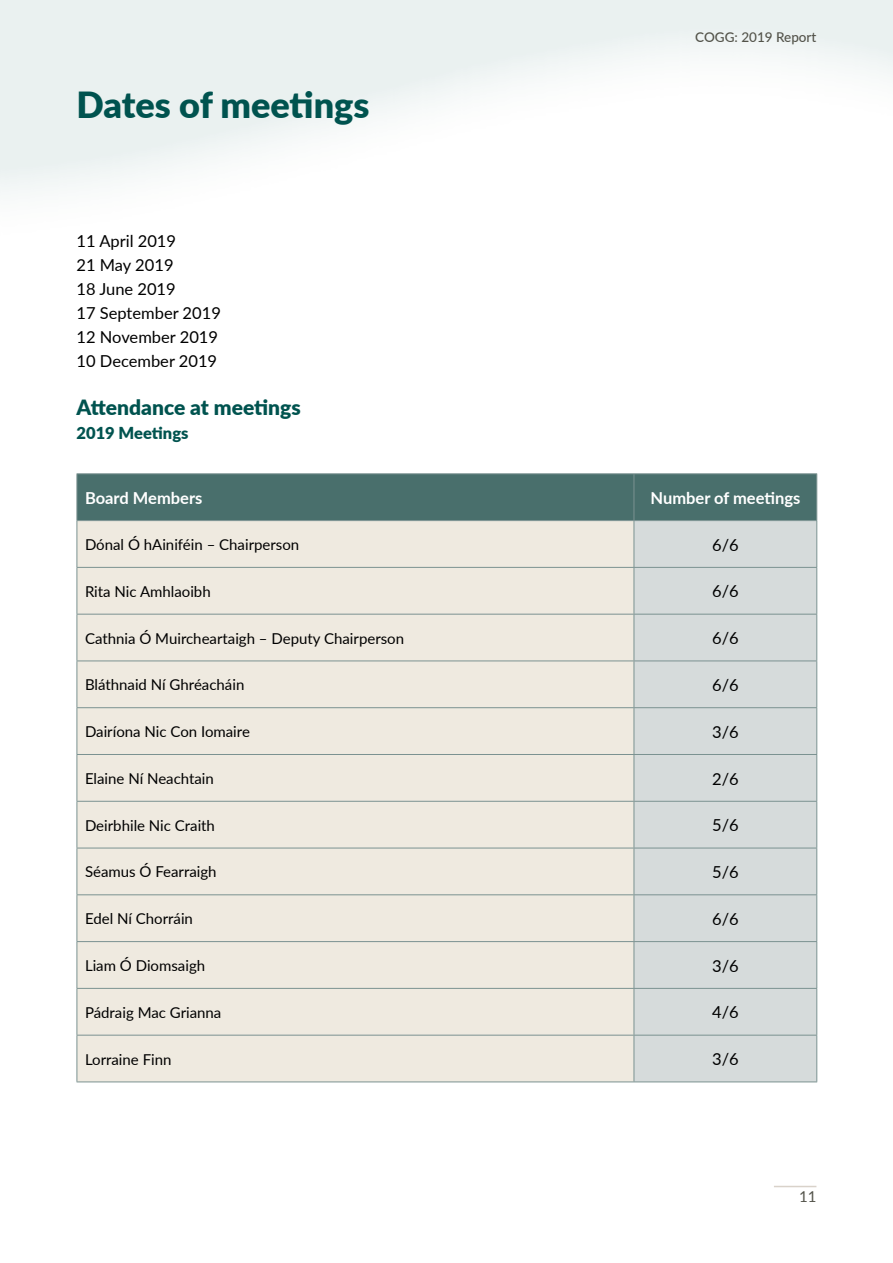
<style>
.page{position:relative;width:893px;height:1263px;background:#fff}
.page>*{position:absolute;margin:0;border:0;box-sizing:border-box;transform-origin:0 0}
.t1{font:900 36px "Lato";letter-spacing:-.005em;color:#00534f}
.t2{font:900 21px "Lato";color:#00534f}
.t3{font:16.5px/24px "Lato";color:#000}
.t4{font:700 16.5px "Lato";color:#fff}
.t5{font:900 16.5px "Lato";color:#00534f}
.t6{font:15px "Lato";color:#000}
.t7{font:15px "Lato";color:#53534a}
.t8{font:500 13.5px "Lato";color:#53534a}
</style>
<div class="page">
<hr style="left:774px;top:1186px;width:42px;height:1px;background:#d9d2ca">
<div style="left:78px;top:474px;width:738px;height:46px;background:#496f6c"></div>
<div style="left:78px;top:521px;width:556px;height:560px;background:#efeae0"></div>
<div style="left:635px;top:521px;width:181px;height:560px;background:#d6dbdb"></div>
<hr style="left:77px;top:521px;width:1px;height:46px;background:#7b9291">
<hr style="left:77px;top:567px;width:557px;height:1px;background:#7b9291">
<hr style="left:77px;top:568px;width:1px;height:46px;background:#7b9291">
<hr style="left:77px;top:614px;width:557px;height:1px;background:#7b9291">
<hr style="left:77px;top:614px;width:1px;height:46px;background:#7b9291">
<hr style="left:77px;top:660px;width:557px;height:1px;background:#7b9291">
<hr style="left:77px;top:661px;width:1px;height:46px;background:#7b9291">
<hr style="left:77px;top:707px;width:557px;height:1px;background:#7b9291">
<hr style="left:77px;top:708px;width:1px;height:46px;background:#7b9291">
<hr style="left:77px;top:754px;width:557px;height:1px;background:#7b9291">
<hr style="left:77px;top:755px;width:1px;height:46px;background:#7b9291">
<hr style="left:77px;top:801px;width:557px;height:1px;background:#7b9291">
<hr style="left:77px;top:802px;width:1px;height:46px;background:#7b9291">
<hr style="left:77px;top:848px;width:557px;height:1px;background:#7b9291">
<hr style="left:77px;top:848px;width:1px;height:46px;background:#7b9291">
<hr style="left:77px;top:894px;width:557px;height:1px;background:#7b9291">
<hr style="left:77px;top:895px;width:1px;height:46px;background:#7b9291">
<hr style="left:77px;top:941px;width:557px;height:1px;background:#7b9291">
<hr style="left:77px;top:942px;width:1px;height:46px;background:#7b9291">
<hr style="left:77px;top:988px;width:557px;height:1px;background:#7b9291">
<hr style="left:77px;top:989px;width:1px;height:46px;background:#7b9291">
<hr style="left:77px;top:1035px;width:557px;height:1px;background:#7b9291">
<hr style="left:77px;top:1035px;width:1px;height:46px;background:#7b9291">
<hr style="left:77px;top:1081px;width:557px;height:1px;background:#7b9291">
<hr style="left:77px;top:473px;width:557px;height:1px;background:#7b9291">
<hr style="left:77px;top:474px;width:1px;height:46px;background:#7b9291">
<hr style="left:77px;top:520px;width:557px;height:1px;background:#7b9291">
<hr style="left:634px;top:473px;width:183px;height:1px;background:#7b9291">
<hr style="left:634px;top:474px;width:1px;height:46px;background:#7b9291">
<hr style="left:816px;top:474px;width:1px;height:46px;background:#7b9291">
<hr style="left:634px;top:520px;width:183px;height:1px;background:#7b9291">
<hr style="left:634px;top:521px;width:1px;height:46px;background:#7b9291">
<hr style="left:816px;top:521px;width:1px;height:46px;background:#7b9291">
<hr style="left:634px;top:567px;width:183px;height:1px;background:#7b9291">
<hr style="left:634px;top:568px;width:1px;height:46px;background:#7b9291">
<hr style="left:816px;top:568px;width:1px;height:46px;background:#7b9291">
<hr style="left:634px;top:614px;width:183px;height:1px;background:#7b9291">
<hr style="left:634px;top:614px;width:1px;height:46px;background:#7b9291">
<hr style="left:816px;top:614px;width:1px;height:46px;background:#7b9291">
<hr style="left:634px;top:660px;width:183px;height:1px;background:#7b9291">
<hr style="left:634px;top:661px;width:1px;height:46px;background:#7b9291">
<hr style="left:816px;top:661px;width:1px;height:46px;background:#7b9291">
<hr style="left:634px;top:707px;width:183px;height:1px;background:#7b9291">
<hr style="left:634px;top:708px;width:1px;height:46px;background:#7b9291">
<hr style="left:816px;top:708px;width:1px;height:46px;background:#7b9291">
<hr style="left:634px;top:754px;width:183px;height:1px;background:#7b9291">
<hr style="left:634px;top:755px;width:1px;height:46px;background:#7b9291">
<hr style="left:816px;top:755px;width:1px;height:46px;background:#7b9291">
<hr style="left:634px;top:801px;width:183px;height:1px;background:#7b9291">
<hr style="left:634px;top:802px;width:1px;height:46px;background:#7b9291">
<hr style="left:816px;top:802px;width:1px;height:46px;background:#7b9291">
<hr style="left:634px;top:848px;width:183px;height:1px;background:#7b9291">
<hr style="left:634px;top:848px;width:1px;height:46px;background:#7b9291">
<hr style="left:816px;top:848px;width:1px;height:46px;background:#7b9291">
<hr style="left:634px;top:894px;width:183px;height:1px;background:#7b9291">
<hr style="left:634px;top:895px;width:1px;height:46px;background:#7b9291">
<hr style="left:816px;top:895px;width:1px;height:46px;background:#7b9291">
<hr style="left:634px;top:941px;width:183px;height:1px;background:#7b9291">
<hr style="left:634px;top:942px;width:1px;height:46px;background:#7b9291">
<hr style="left:816px;top:942px;width:1px;height:46px;background:#7b9291">
<hr style="left:634px;top:988px;width:183px;height:1px;background:#7b9291">
<hr style="left:634px;top:989px;width:1px;height:46px;background:#7b9291">
<hr style="left:816px;top:989px;width:1px;height:46px;background:#7b9291">
<hr style="left:634px;top:1035px;width:183px;height:1px;background:#7b9291">
<hr style="left:634px;top:1035px;width:1px;height:46px;background:#7b9291">
<hr style="left:816px;top:1035px;width:1px;height:46px;background:#7b9291">
<hr style="left:634px;top:1081px;width:183px;height:1px;background:#7b9291">
<h1 class="t1" style="left:77px;top:78px;width:294px">Dates of meetings</h1>
<p class="t3" style="left:77px;top:228px;width:146px">11 April 2019<br>21 May 2019<br>18 June 2019<br>17 September 2019<br>12 November 2019<br>10 December 2019</p>
<h2 class="t2" style="left:77px;top:392px;width:226px">Attendance at meetings</h2>
<p class="t5" style="left:77px;top:421px;width:113px">2019 Meetings</p>
<p class="t8" style="left:695px;top:27px;width:123px">COGG: 2019 Report</p>
<p class="t4" style="left:85px;top:486px;width:119px">Board Members</p>
<p class="t4" style="left:650px;top:486px;width:151px">Number of meetings</p>
<p class="t6" style="left:85px;top:534px;width:216px">Dónal Ó hAiniféin – Chairperson</p>
<p class="t3" style="left:712px;top:532px;width:28px">6/6</p>
<p class="t6" style="left:85px;top:581px;width:127px">Rita Nic Amhlaoibh</p>
<p class="t3" style="left:712px;top:579px;width:28px">6/6</p>
<p class="t6" style="left:85px;top:627px;width:321px">Cathnia Ó Muircheartaigh – Deputy Chairperson</p>
<p class="t3" style="left:712px;top:625px;width:28px">6/6</p>
<p class="t6" style="left:85px;top:674px;width:161px">Bláthnaid Ní Ghréacháin</p>
<p class="t3" style="left:712px;top:672px;width:28px">6/6</p>
<p class="t6" style="left:85px;top:721px;width:166px">Dairíona Nic Con Iomaire</p>
<p class="t3" style="left:712px;top:719px;width:28px">3/6</p>
<p class="t6" style="left:85px;top:768px;width:130px">Elaine Ní Neachtain</p>
<p class="t3" style="left:712px;top:766px;width:28px">2/6</p>
<p class="t6" style="left:85px;top:814px;width:132px">Deirbhile Nic Craith</p>
<p class="t3" style="left:712px;top:813px;width:28px">5/6</p>
<p class="t6" style="left:85px;top:861px;width:133px">Séamus Ó Fearraigh</p>
<p class="t3" style="left:712px;top:859px;width:28px">5/6</p>
<p class="t6" style="left:85px;top:908px;width:109px">Edel Ní Chorráin</p>
<p class="t3" style="left:712px;top:906px;width:28px">6/6</p>
<p class="t6" style="left:85px;top:955px;width:122px">Liam Ó Diomsaigh</p>
<p class="t3" style="left:712px;top:953px;width:28px">3/6</p>
<p class="t6" style="left:85px;top:1001px;width:138px">Pádraig Mac Grianna</p>
<p class="t3" style="left:712px;top:1000px;width:28px">4/6</p>
<p class="t6" style="left:85px;top:1048px;width:88px">Lorraine Finn</p>
<p class="t3" style="left:712px;top:1046px;width:28px">3/6</p>
<p class="t7" style="left:799px;top:1186px;width:19px">11</p>
</div>
